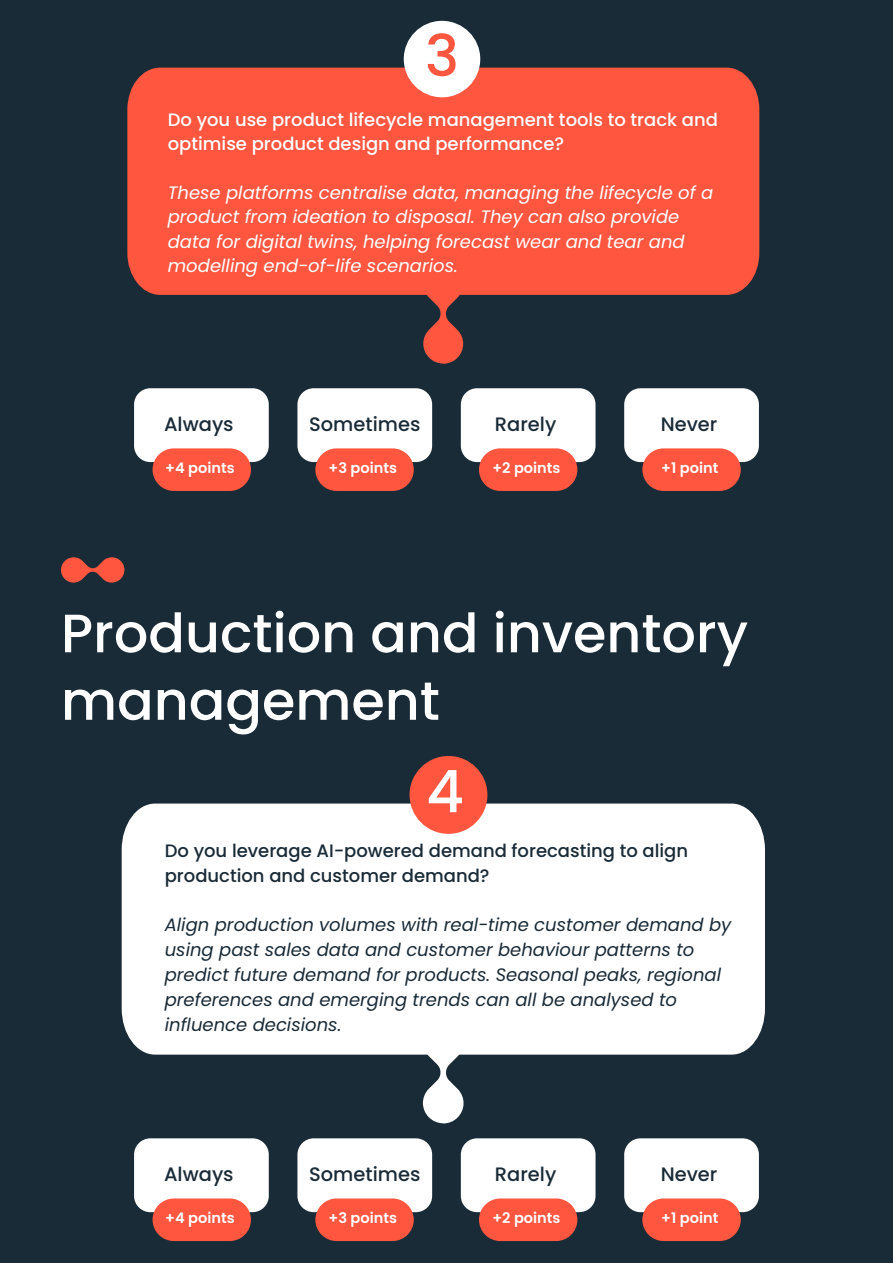
<style>
.page{position:relative;width:893px;height:1263px;background:#192b37}
.page>*{position:absolute;margin:0;border:0;box-sizing:border-box;transform-origin:0 0}
.t1{font:500 58.5px "Dava Sans";color:#fff}
.t2{font:500 57.45px "Dava Sans";color:#ff5640}
.t3{font:500 54px/67.5px "Dava Sans";color:#fff}
.t4{font:500 19.5px "Dava Sans";color:#192b37}
.t5{font:italic 18px/24.8px "Dava Sans";color:#192b37}
.t6{font:italic 18px/24.5px "Dava Sans";color:#fff}
.t7{font:500 18px/24.5px "Dava Sans";color:#fff}
.t8{font:500 18px/24.8px "Dava Sans";color:#192b37}
.t9{font:700 14.55px "Dava Sans";color:#fff}
</style>
<div class="page">
<svg style="left:61px;top:557px;width:63px;height:26px"></svg>
<div style="left:134px;top:388px;width:135px;height:74px;background:#fff;border-radius:16px"></div>
<div style="left:297px;top:388px;width:135px;height:74px;background:#fff;border-radius:16px"></div>
<div style="left:461px;top:388px;width:134px;height:74px;background:#fff;border-radius:16px"></div>
<div style="left:624px;top:388px;width:135px;height:74px;background:#fff;border-radius:16px"></div>
<div style="left:153px;top:448px;width:98px;height:43px;background:#ff5640;border-radius:21px"></div>
<div style="left:315px;top:448px;width:99px;height:43px;background:#ff5640;border-radius:21px"></div>
<div style="left:479px;top:448px;width:98px;height:43px;background:#ff5640;border-radius:21px"></div>
<div style="left:642px;top:448px;width:99px;height:43px;background:#ff5640;border-radius:21px"></div>
<div style="left:134px;top:1138px;width:135px;height:74px;background:#fff;border-radius:16px"></div>
<div style="left:297px;top:1138px;width:135px;height:74px;background:#fff;border-radius:16px"></div>
<div style="left:461px;top:1138px;width:134px;height:74px;background:#fff;border-radius:16px"></div>
<div style="left:624px;top:1138px;width:135px;height:74px;background:#fff;border-radius:16px"></div>
<div style="left:153px;top:1198px;width:98px;height:43px;background:#ff5640;border-radius:21px"></div>
<div style="left:315px;top:1198px;width:99px;height:43px;background:#ff5640;border-radius:21px"></div>
<div style="left:479px;top:1198px;width:98px;height:43px;background:#ff5640;border-radius:21px"></div>
<div style="left:642px;top:1198px;width:99px;height:43px;background:#ff5640;border-radius:21px"></div>
<svg style="left:423px;top:1054px;width:41px;height:69px"></svg>
<div style="left:122px;top:803px;width:643px;height:251px;background:#fff"></div>
<div style="left:410px;top:756px;width:77px;height:78px;background:#ff5640;border-radius:50%"></div>
<svg style="left:423px;top:295px;width:40px;height:69px"></svg>
<div style="left:127px;top:68px;width:632px;height:227px;background:#ff5640"></div>
<div style="left:404px;top:21px;width:76px;height:76px;background:#fff;border-radius:50%"></div>
<h2 class="t2" style="left:425px;top:19px;width:36px">3</h2>
<p class="t7" style="left:168px;top:107px;width:552px">Do you use product lifecycle management tools to track and optimise product design and performance?</p>
<p class="t6" style="left:168px;top:180px;width:547px">These platforms centralise data, managing the lifecycle of a product from ideation to disposal. They can also provide data for digital twins, helping forecast wear and tear and modelling end-of-life scenarios.</p>
<p class="t4" style="left:164px;top:412px;width:71px">Always</p>
<p class="t4" style="left:309px;top:412px;width:113px">Sometimes</p>
<p class="t4" style="left:495px;top:412px;width:63px">Rarely</p>
<p class="t4" style="left:661px;top:412px;width:58px">Never</p>
<p class="t9" style="left:165px;top:459px;width:71px">+4 points</p>
<p class="t9" style="left:329px;top:459px;width:70px">+3 points</p>
<p class="t9" style="left:492px;top:459px;width:70px">+2 points</p>
<p class="t9" style="left:661px;top:459px;width:59px">+1 point</p>
<h3 class="t3" style="left:61px;top:599px;width:689px">Production and inventory management</h3>
<h1 class="t1" style="left:426px;top:754px;width:39px">4</h1>
<p class="t8" style="left:165px;top:838px;width:525px">Do you leverage AI-powered demand forecasting to align production and customer demand?</p>
<p class="t5" style="left:165px;top:912px;width:568px">Align production volumes with real-time customer demand by using past sales data and customer behaviour patterns to predict future demand for products. Seasonal peaks, regional preferences and emerging trends can all be analysed to influence decisions.</p>
<p class="t4" style="left:164px;top:1162px;width:71px">Always</p>
<p class="t4" style="left:309px;top:1162px;width:113px">Sometimes</p>
<p class="t4" style="left:495px;top:1162px;width:63px">Rarely</p>
<p class="t4" style="left:661px;top:1162px;width:58px">Never</p>
<p class="t9" style="left:165px;top:1209px;width:71px">+4 points</p>
<p class="t9" style="left:329px;top:1209px;width:70px">+3 points</p>
<p class="t9" style="left:492px;top:1209px;width:70px">+2 points</p>
<p class="t9" style="left:661px;top:1209px;width:59px">+1 point</p>
</div>
